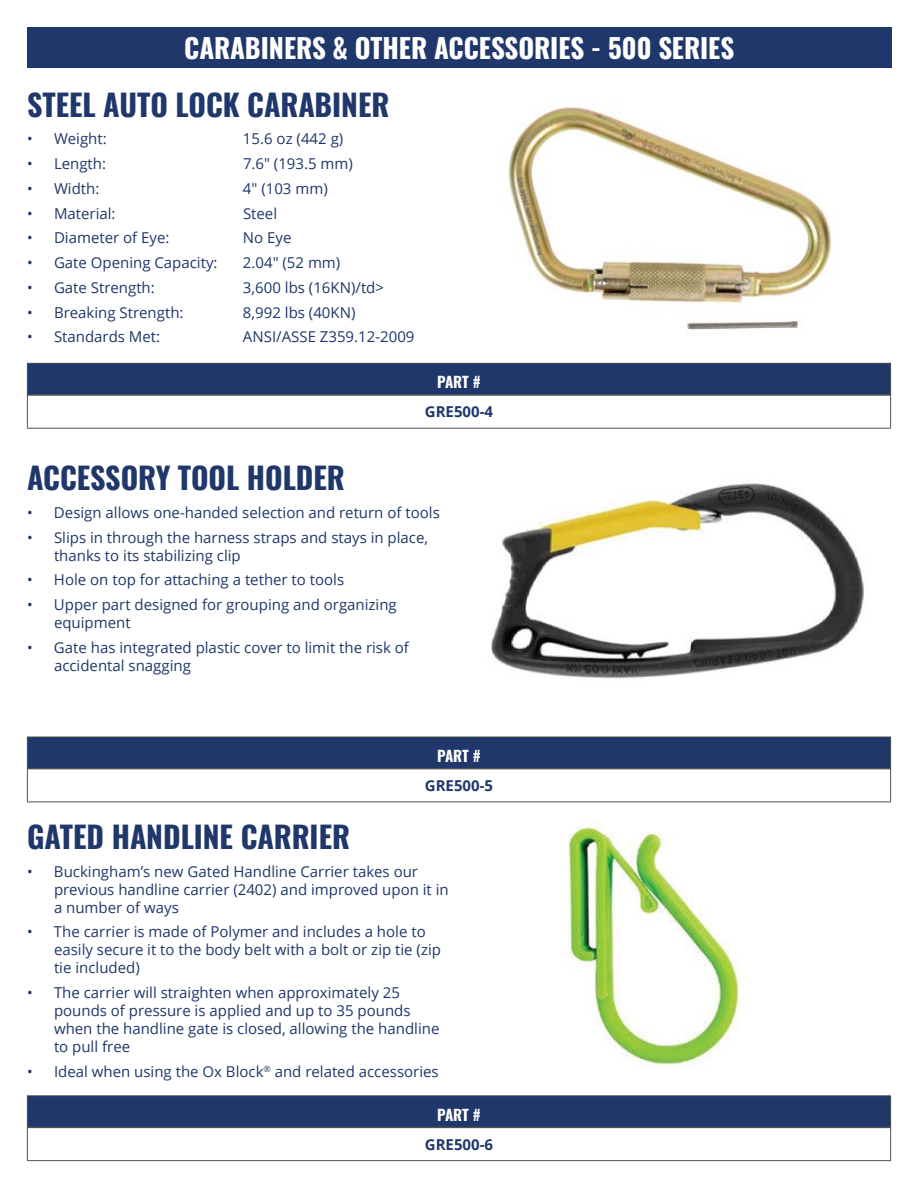
<style>
.page{position:relative;width:918px;height:1188px;background:#fff}
.page>*{position:absolute;margin:0;border:0;box-sizing:border-box;transform-origin:0 0}
.t1{font:30px "Oswald";color:#1f376a}
.t2{font:27px "Oswald";color:#fff}
.t3{font:15px/18px "Open Sans";color:#1f376a}
.t4{font:700 15px "Open Sans";color:#1f376a}
.t5{font:15px "Oswald";letter-spacing:-.01em;color:#fff}
</style>
<div class="page">
<div style="left:27px;top:27px;width:864px;height:40px;background:#1f376a"></div>
<div style="left:27px;top:363px;width:864px;height:32px;background:#1f376a"></div>
<hr style="left:28px;top:394px;width:862px;height:2px;background:#515254">
<hr style="left:27px;top:363px;width:864px;height:1px;background:#515254">
<hr style="left:27px;top:364px;width:1px;height:31px;background:#515254">
<hr style="left:27px;top:395px;width:1px;height:33px;background:#515254">
<hr style="left:27px;top:428px;width:864px;height:1px;background:#515254">
<hr style="left:890px;top:364px;width:1px;height:31px;background:#515254">
<hr style="left:890px;top:395px;width:1px;height:33px;background:#515254">
<img style="left:508px;top:107px;width:324px;height:224px">
<div style="left:27px;top:737px;width:864px;height:32px;background:#1f376a"></div>
<hr style="left:28px;top:768px;width:862px;height:1px;background:#515254">
<hr style="left:27px;top:737px;width:864px;height:1px;background:#515254">
<hr style="left:27px;top:737px;width:1px;height:32px;background:#515254">
<hr style="left:27px;top:769px;width:1px;height:33px;background:#515254">
<hr style="left:27px;top:802px;width:864px;height:1px;background:#515254">
<hr style="left:890px;top:737px;width:1px;height:32px;background:#515254">
<hr style="left:890px;top:769px;width:1px;height:33px;background:#515254">
<img style="left:491px;top:483px;width:373px;height:196px">
<div style="left:27px;top:1096px;width:864px;height:31px;background:#1f376a"></div>
<hr style="left:28px;top:1127px;width:862px;height:1px;background:#515254">
<hr style="left:27px;top:1095px;width:864px;height:1px;background:#515254">
<hr style="left:27px;top:1096px;width:1px;height:31px;background:#515254">
<hr style="left:27px;top:1127px;width:1px;height:33px;background:#515254">
<hr style="left:27px;top:1160px;width:864px;height:1px;background:#515254">
<hr style="left:890px;top:1096px;width:1px;height:31px;background:#515254">
<hr style="left:890px;top:1127px;width:1px;height:33px;background:#515254">
<img style="left:567px;top:823px;width:174px;height:243px">
<h2 class="t2" style="left:184px;top:37px;width:552px">CARABINERS &amp; OTHER ACCESSORIES - 500 SERIES</h2>
<h1 class="t1" style="left:27px;top:92px;width:364px">STEEL AUTO LOCK CARABINER</h1>
<p class="t3" style="left:27px;top:131px;width:81px">• Weight:</p>
<p class="t3" style="left:243px;top:129px;width:102px">15.6 oz (442 g)</p>
<p class="t3" style="left:27px;top:156px;width:81px">• Length:</p>
<p class="t3" style="left:243px;top:154px;width:111px">7.6″ (193.5 mm)</p>
<p class="t3" style="left:27px;top:181px;width:74px">• Width:</p>
<p class="t3" style="left:243px;top:179px;width:86px">4″ (103 mm)</p>
<p class="t3" style="left:27px;top:206px;width:90px">• Material:</p>
<p class="t3" style="left:243px;top:206px;width:36px">Steel</p>
<p class="t3" style="left:27px;top:230px;width:144px">• Diameter of Eye:</p>
<p class="t3" style="left:243px;top:228px;width:50px">No Eye</p>
<p class="t3" style="left:27px;top:255px;width:192px">• Gate Opening Capacity:</p>
<p class="t3" style="left:243px;top:253px;width:99px">2.04″ (52 mm)</p>
<p class="t3" style="left:27px;top:280px;width:129px">• Gate Strength:</p>
<p class="t3" style="left:243px;top:278px;width:143px">3,600 lbs (16KN)/td&gt;</p>
<p class="t3" style="left:27px;top:305px;width:158px">• Breaking Strength:</p>
<p class="t3" style="left:243px;top:303px;width:114px">8,992 lbs (40KN)</p>
<p class="t3" style="left:27px;top:329px;width:135px">• Standards Met:</p>
<p class="t3" style="left:243px;top:327px;width:173px">ANSI/ASSE Z359.12-2009</p>
<p class="t5" style="left:437px;top:376px;width:45px">PART #</p>
<p class="t4" style="left:425px;top:406px;width:70px">GRE500-4</p>
<h1 class="t1" style="left:27px;top:466px;width:319px">ACCESSORY TOOL HOLDER</h1>
<p class="t3" style="left:27px;top:505px;width:414px">• Design allows one-handed selection and return of tools</p>
<p class="t3" style="left:54px;top:530px;width:376px;text-indent:-27px">• Slips in through the harness straps and stays in place, thanks to its stabilizing clip</p>
<p class="t3" style="left:27px;top:573px;width:319px">• Hole on top for attaching a tether to tools</p>
<p class="t3" style="left:54px;top:597px;width:344px;text-indent:-27px">• Upper part designed for grouping and organizing equipment</p>
<p class="t3" style="left:54px;top:640px;width:357px;text-indent:-27px">• Gate has integrated plastic cover to limit the risk of accidental snagging</p>
<h1 class="t1" style="left:27px;top:825px;width:325px">GATED HANDLINE CARRIER</h1>
<p class="t5" style="left:437px;top:749px;width:45px">PART #</p>
<p class="t4" style="left:425px;top:780px;width:70px">GRE500-5</p>
<p class="t3" style="left:54px;top:864px;width:396px;text-indent:-27px">• Buckingham’s new Gated Handline Carrier takes our previous handline carrier (2402) and improved upon it in a number of ways</p>
<p class="t3" style="left:54px;top:925px;width:389px;text-indent:-27px">• The carrier is made of Polymer and includes a hole to easily secure it to the body belt with a bolt or zip tie (zip tie included)</p>
<p class="t3" style="left:54px;top:985px;width:387px;text-indent:-27px">• The carrier will straighten when approximately 25 pounds of pressure is applied and up to 35 pounds when the handline gate is closed, allowing the handline to pull free</p>
<p class="t3" style="left:27px;top:1064px;width:413px">• Ideal when using the Ox Block<sup>®</sup> and related accessories</p>
<p class="t5" style="left:437px;top:1108px;width:45px">PART #</p>
<p class="t4" style="left:425px;top:1138px;width:70px">GRE500-6</p>
</div>
